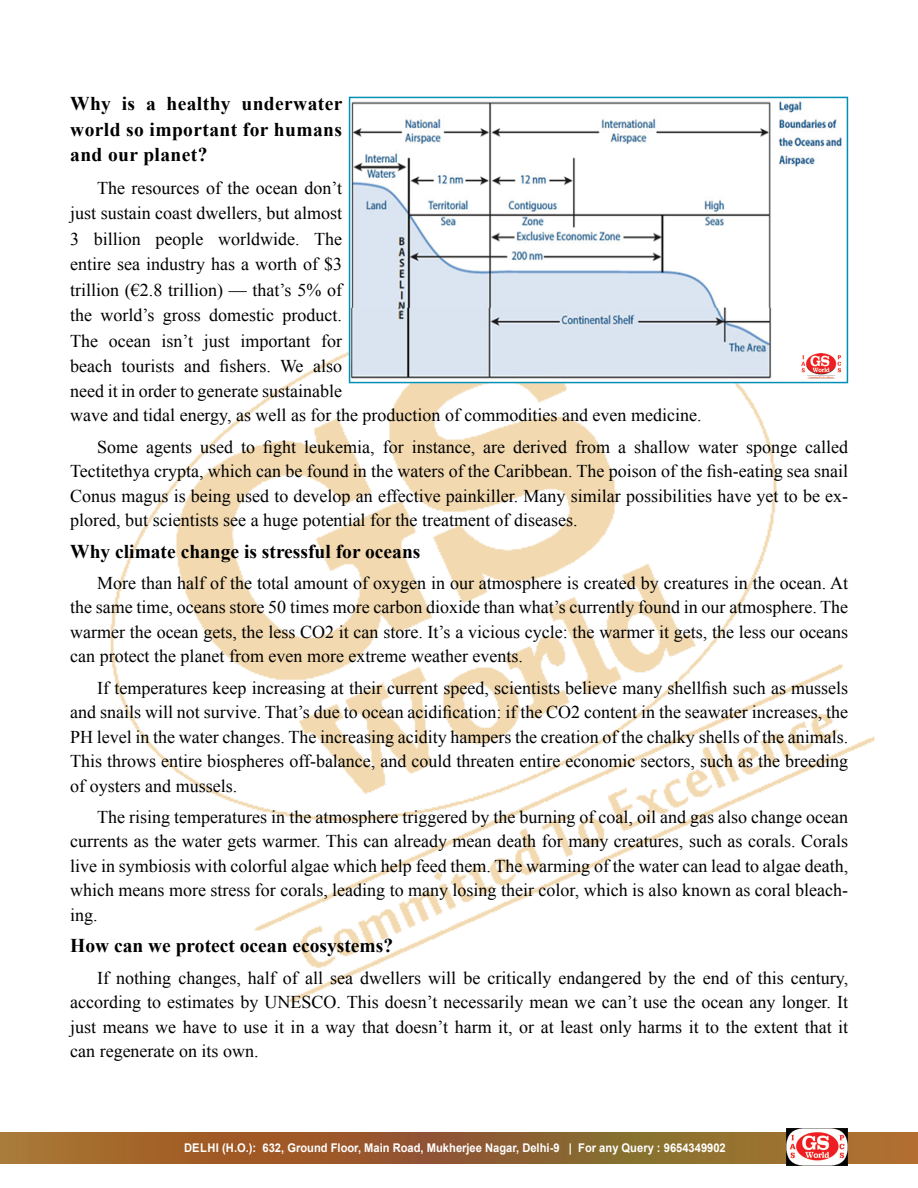
<style>
.page{position:relative;width:918px;height:1188px;background:#fff}
.page>*{position:absolute;margin:0;border:0;box-sizing:border-box;transform-origin:0 0}
.t1{font:700 19.5px/25.5px "Times New Roman";color:#000;text-align:justify}
.t2{font:18px/24.5px "Times New Roman";color:#000;text-align:justify}
.t3{font:700 12px "Arial";color:#fff;scale:.93 1}
</style>
<div class="page">
<svg style="left:0;top:1133px;width:917px;height:30px;background:#99652e"></svg>
<img style="left:786px;top:1128px;width:62px;height:37px">
<img style="left:111px;top:308px;width:764px;height:694px">
<hr style="left:917px;top:1133px;width:1px;height:30px;background:#b46d32">
<svg style="left:349px;top:97px;width:499px;height:286px"></svg>
<img style="left:801px;top:354px;width:39px;height:24px">
<p class="t1" style="left:70px;top:91px;width:274px">Why is a healthy underwater world so important for humans and our planet?</p>
<p class="t2" style="left:70px;top:175px;width:633px;line-height:25.2px;text-align:left;text-indent:27px">The resources of the ocean don’t<br>just sustain coast dwellers, but almost<br>3 billion people worldwide. The<br>entire sea industry has a worth of $3<br>trillion (€2.8 trillion) — that’s 5% of<br>the world’s gross domestic product.<br>The ocean isn’t just important for<br>beach tourists and fishers. We also<br>need it in order to generate sustainable<br>wave and tidal energy, as well as for the production of commodities and even medicine.</p>
<p class="t2" style="left:70px;top:434px;width:780px;text-indent:27px">Some agents used to fight leukemia, for instance, are derived from a shallow water sponge called Tectitethya crypta, which can be found in the waters of the Caribbean. The poison of the fish-eating sea snail Conus magus is being used to develop an effective painkiller. Many similar possibilities have yet to be ex&shy;plored, but scientists see a huge potential for the treatment of diseases.</p>
<p class="t1" style="left:70px;top:538px;width:352px">Why climate change is stressful for oceans</p>
<p class="t2" style="left:70px;top:570px;width:780px;text-indent:27px">More than half of the total amount of oxygen in our atmosphere is created by creatures in the ocean. At the same time, oceans store 50 times more carbon dioxide than what’s currently found in our atmosphere. The warmer the ocean gets, the less CO2 it can store. It’s a vicious cycle: the warmer it gets, the less our oceans can protect the planet from even more extreme weather events.</p>
<p class="t2" style="left:70px;top:675px;width:780px;text-indent:27px">If temperatures keep increasing at their current speed, scientists believe many shellfish such as mussels and snails will not survive. That’s due to ocean acidification: if the CO2 content in the seawater increases, the PH level in the water changes. The increasing acidity hampers the creation of the chalky shells of the animals.<br>This throws entire biospheres off-balance, and could threaten entire economic sectors, such as the breeding of oysters and mussels.</p>
<p class="t2" style="left:70px;top:804px;width:780px;text-indent:27px">The rising temperatures in the atmosphere triggered by the burning of coal, oil and gas also change ocean currents as the water gets warmer. This can already mean death for many creatures, such as corals. Corals live in symbiosis with colorful algae which help feed them. The warming of the water can lead to algae death, which means more stress for corals, leading to many losing their color, which is also known as coral bleach&shy;ing.</p>
<p class="t1" style="left:70px;top:933px;width:324px">How can we protect ocean ecosystems?</p>
<p class="t2" style="left:70px;top:965px;width:780px;text-indent:27px">If nothing changes, half of all sea dwellers will be critically endangered by the end of this century, according to estimates by UNESCO. This doesn’t necessarily mean we can’t use the ocean any longer. It just means we have to use it in a way that doesn’t harm it, or at least only harms it to the extent that it can regenerate on its own.</p>
<p class="t3" style="left:184px;top:1140px;width:584px">DELHI (H.O.): 632, Ground Floor, Main Road, Mukherjee Nagar, Delhi-9 | For any Query : 9654349902</p>
</div>
